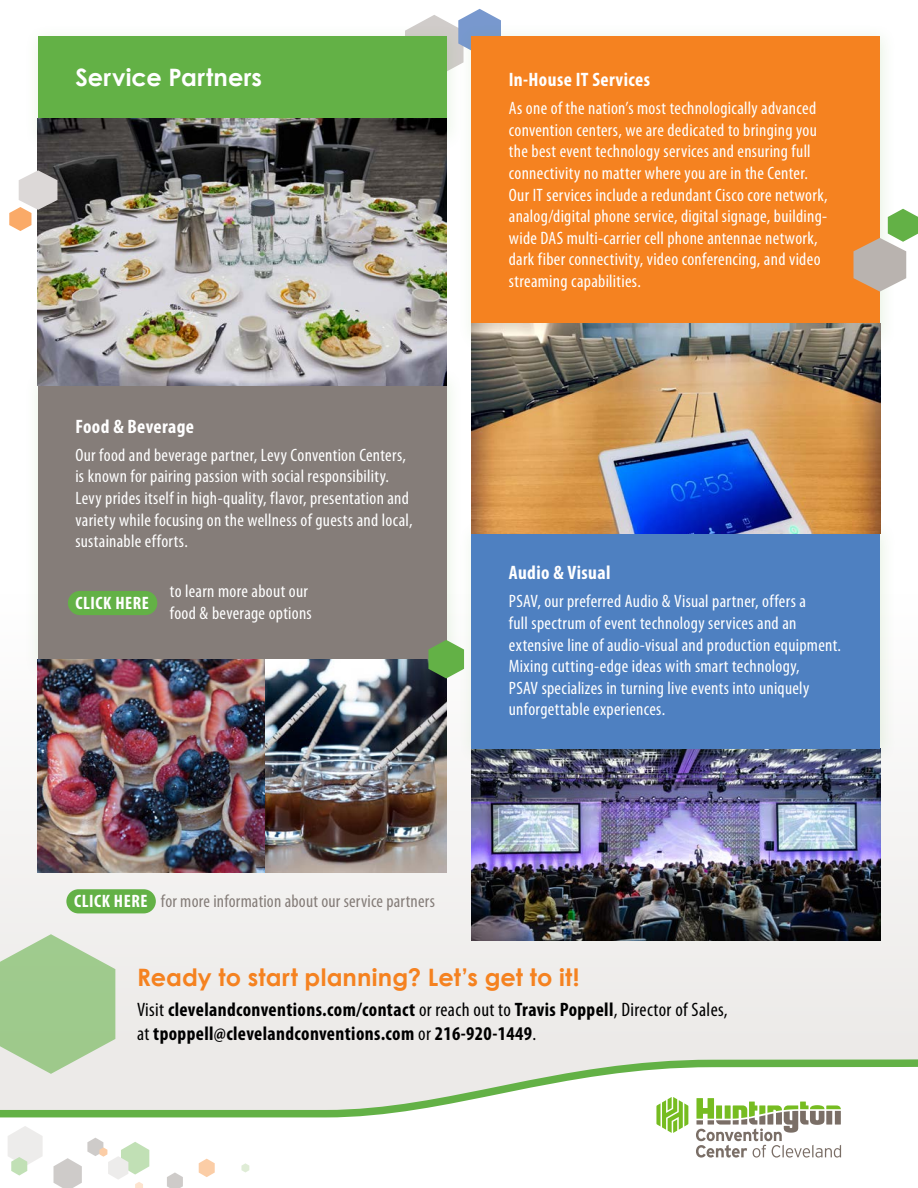
<style>
.page{position:relative;width:918px;height:1188px;background:#fff}
.page>*{position:absolute;margin:0;border:0;box-sizing:border-box;transform-origin:0 0}
.t1{font:700 24px "Century Gothic";color:#f58220}
.t2{font:700 24px "Century Gothic";letter-spacing:.01em;color:#fff}
.t3{font:700 condensed 19.5px/23.4px "Myriad Pro";letter-spacing:.02em;color:#000}
.t4{font:700 condensed 19.5px "Myriad Pro";letter-spacing:.02em;color:#fff}
.t5{font:condensed 18px/21.6px "Myriad Pro";letter-spacing:.015em;color:#fff}
.t6{font:condensed 18px "Myriad Pro";letter-spacing:.01em;color:#857d79}
.t7{font:700 condensed 18px "Myriad Pro";letter-spacing:.03em;color:#fff}
.s1{font-weight:700;color:#fff}
.s2{font-weight:400}
</style>
<div class="page">
<div style="left:0;top:594px;width:918px;height:526px;background:#eceae8"></div>
<img style="left:472px;top:766px;width:408px;height:174px">
<svg style="left:419px;top:9px;width:82px;height:14px"></svg>
<div style="left:24px;top:23px;width:439px;height:130px;background:#63b146;opacity:.15"></div>
<div style="left:38px;top:37px;width:408px;height:99px;background:#63b146"></div>
<div style="left:24px;top:366px;width:439px;height:317px;background:#fafcf9"></div>
<div style="left:38px;top:380px;width:408px;height:286px;background:#857d79"></div>
<div style="left:458px;top:518px;width:439px;height:248px;background:#63b146;opacity:.15"></div>
<div style="left:472px;top:532px;width:408px;height:217px;background:#4e80c1"></div>
<img style="left:38px;top:119px;width:408px;height:267px">
<div style="left:458px;top:23px;width:439px;height:329px;background:#63b146;opacity:.15"></div>
<div style="left:472px;top:37px;width:408px;height:298px;background:#f58220"></div>
<img style="left:472px;top:324px;width:408px;height:210px">
<svg style="left:0;top:934px;width:115px;height:122px"></svg>
<div style="left:68px;top:591px;width:89px;height:24px;background:#63b146;border-radius:12px"></div>
<img style="left:38px;top:659px;width:409px;height:214px">
<svg style="left:854px;top:209px;width:64px;height:83px"></svg>
<svg style="left:0;top:1056px;width:918px;height:117px"></svg>
<svg style="left:656px;top:1097px;width:32px;height:36px"></svg>
<svg style="left:696px;top:1098px;width:145px;height:60px"></svg>
<svg style="left:167px;top:1172px;width:16px;height:16px"></svg>
<svg style="left:199px;top:1159px;width:16px;height:18px"></svg>
<svg style="left:241px;top:1163px;width:8px;height:9px"></svg>
<svg style="left:53px;top:1138px;width:96px;height:50px"></svg>
<svg style="left:8px;top:1126px;width:35px;height:50px"></svg>
<div style="left:66px;top:889px;width:90px;height:24px;background:#63b146;border-radius:12px"></div>
<svg style="left:428px;top:640px;width:36px;height:38px"></svg>
<svg style="left:9px;top:170px;width:48px;height:61px"></svg>
<h1 class="t2" style="left:75px;top:62px;width:188px">Service Partners</h1>
<p class="t4" style="left:75px;top:414px;width:120px">Food &amp; Beverage</p>
<p class="t5" style="left:75px;top:444px;width:339px">Our food and beverage partner, Levy Convention Centers, is known for pairing passion with social responsibility.<br>Levy prides itself in high-quality, flavor, presentation and variety while focusing on the wellness of guests and local, sustainable efforts.</p>
<p class="t5" style="left:170px;top:580px;width:143px">to learn more about our food &amp; beverage options</p>
<p class="t7" style="left:76px;top:592px;width:75px">CLICK HERE</p>
<p class="t6" style="left:74px;top:890px;width:362px"><span class="s1">CLICK HERE</span> for more information about our service partners</p>
<p class="t4" style="left:509px;top:67px;width:143px">In-House IT Services</p>
<p class="t5" style="left:509px;top:97px;width:320px">As one of the nation’s most technologically advanced convention centers, we are dedicated to bringing you the best event technology services and ensuring full connectivity no matter where you are in the Center.<br>Our IT services include a redundant Cisco core network, analog/digital phone service, digital signage, building&shy;wide DAS multi-carrier cell phone antennae network, dark fiber connectivity, video conferencing, and video streaming capabilities.</p>
<p class="t4" style="left:509px;top:560px;width:103px">Audio &amp; Visual</p>
<p class="t5" style="left:509px;top:590px;width:334px">PSAV, our preferred Audio &amp; Visual partner, offers a<br>full spectrum of event technology services and an extensive line of audio-visual and production equipment.<br>Mixing cutting-edge ideas with smart technology,<br>PSAV specializes in turning live events into uniquely unforgettable experiences.</p>
<h1 class="t1" style="left:137px;top:962px;width:444px">Ready to start planning? Let’s get to it!</h1>
<p class="t3" style="left:137px;top:998px;width:592px"><span class="s2">Visit</span> clevelandconventions.com/contact <span class="s2">or reach out to</span> Travis Poppell<span class="s2">, Director of Sales, at</span> tpoppell@clevelandconventions.com <span class="s2">or</span> 216-920-1449<span class="s2">.</span></p>
</div>
